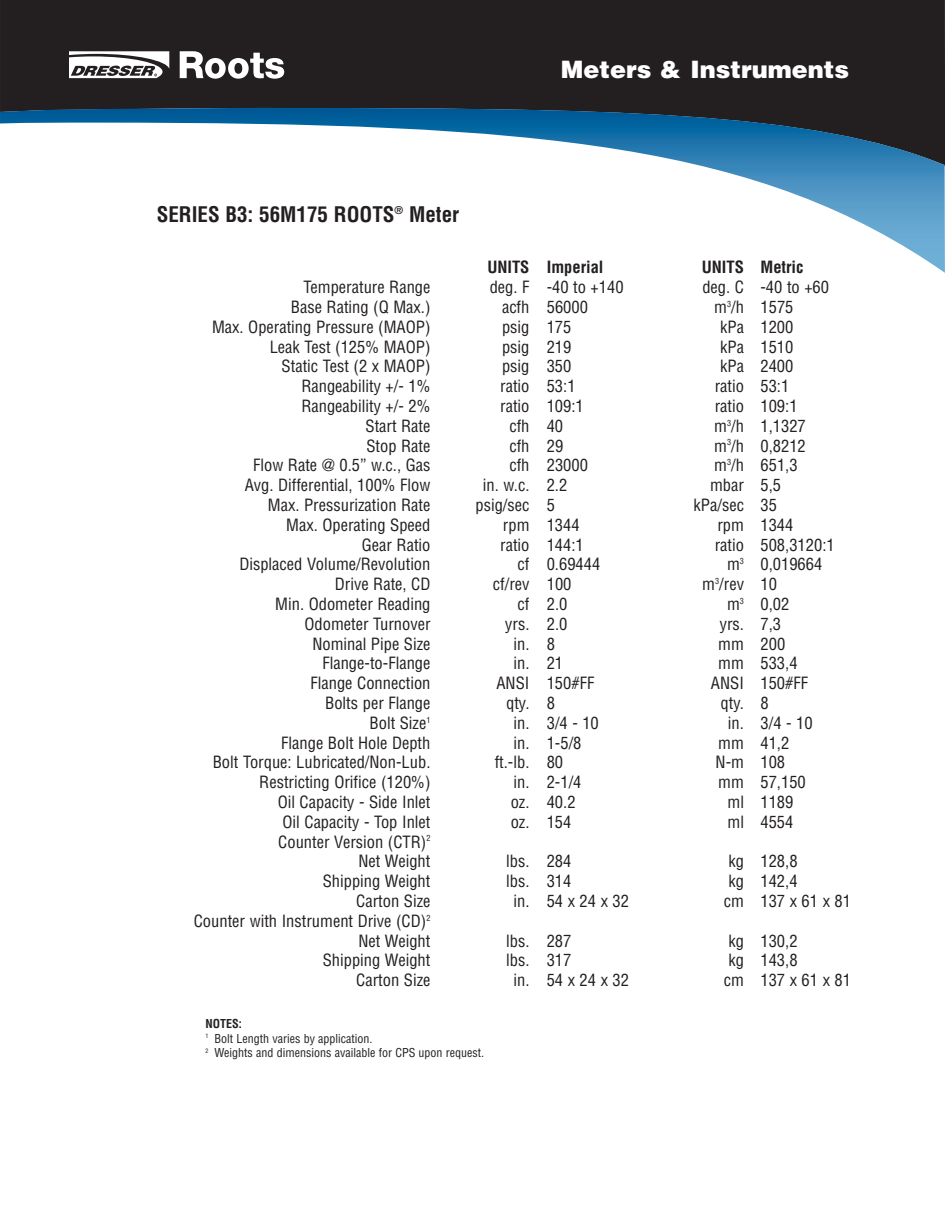
<style>
.page{position:relative;width:945px;height:1215px;background:#fff}
.page>*{position:absolute;margin:0;border:0;box-sizing:border-box;transform-origin:0 0}
.t1{font:900 24px "Helvetica";color:#fff}
.t2{font:700 condensed 21px "Helvetica";color:#231f20}
.t3{font:condensed 16.5px/19.8px "Helvetica";color:#231f20;text-align:right}
.t4{font:700 condensed 16.5px "Helvetica";color:#231f20}
.t5{font:condensed 12px/14.4px "Helvetica";color:#231f20}
.s1{font-weight:700}
</style>
<div class="page">
<div style="left:0;top:0;width:945px;height:108px;background:#231f20"></div>
<svg style="left:0;top:108px;width:945px;height:165px"></svg>
<svg style="left:180px;top:51px;width:104px;height:28px"></svg>
<svg style="left:69px;top:51px;width:100px;height:27px"></svg>
<h1 class="t1" style="left:561px;top:56px;width:290px">Meters &amp; Instruments</h1>
<p class="t2" style="left:157px;top:202px;width:304px">SERIES B3: 56M175 ROOTS<sup>®</sup> Meter</p>
<p class="t4" style="left:487px;top:258px;width:118px">UNITS Imperial</p>
<p class="t4" style="left:702px;top:258px;width:103px">UNITS Metric</p>
<p class="t3" style="left:304px;top:278px;width:128px">Temperature Range</p>
<p class="t3" style="left:490px;top:278px;width:135px">deg. F -40 to +140</p>
<p class="t3" style="left:702px;top:278px;width:128px">deg. C -40 to +60</p>
<p class="t3" style="left:291px;top:297px;width:141px">Base Rating (Q Max.)</p>
<p class="t3" style="left:502px;top:297px;width:87px">acfh 56000</p>
<p class="t3" style="left:714px;top:297px;width:81px">m<sup>3</sup>/h 1575</p>
<p class="t3" style="left:212px;top:317px;width:220px">Max. Operating Pressure (MAOP)</p>
<p class="t3" style="left:502px;top:317px;width:71px">psig 175</p>
<p class="t3" style="left:720px;top:317px;width:75px">kPa 1200</p>
<p class="t3" style="left:270px;top:337px;width:162px">Leak Test (125% MAOP)</p>
<p class="t3" style="left:502px;top:337px;width:71px">psig 219</p>
<p class="t3" style="left:720px;top:337px;width:75px">kPa 1510</p>
<p class="t3" style="left:282px;top:357px;width:150px">Static Test (2 x MAOP)</p>
<p class="t3" style="left:502px;top:357px;width:71px">psig 350</p>
<p class="t3" style="left:720px;top:357px;width:75px">kPa 2400</p>
<p class="t3" style="left:301px;top:377px;width:131px">Rangeability +/- 1%</p>
<p class="t3" style="left:500px;top:377px;width:77px">ratio 53:1</p>
<p class="t3" style="left:715px;top:377px;width:76px">ratio 53:1</p>
<p class="t3" style="left:301px;top:396px;width:131px">Rangeability +/- 2%</p>
<p class="t3" style="left:500px;top:396px;width:85px">ratio 109:1</p>
<p class="t3" style="left:715px;top:396px;width:84px">ratio 109:1</p>
<p class="t3" style="left:365px;top:416px;width:67px">Start Rate</p>
<p class="t3" style="left:509px;top:416px;width:55px">cfh 40</p>
<p class="t3" style="left:714px;top:416px;width:93px">m<sup>3</sup>/h 1,1327</p>
<p class="t3" style="left:366px;top:436px;width:66px">Stop Rate</p>
<p class="t3" style="left:509px;top:436px;width:55px">cfh 29</p>
<p class="t3" style="left:714px;top:436px;width:93px">m<sup>3</sup>/h 0,8212</p>
<p class="t3" style="left:253px;top:456px;width:179px">Flow Rate @ 0.5” w.c., Gas</p>
<p class="t3" style="left:509px;top:456px;width:80px">cfh 23000</p>
<p class="t3" style="left:714px;top:456px;width:85px">m<sup>3</sup>/h 651,3</p>
<p class="t3" style="left:245px;top:476px;width:187px">Avg. Differential, 100% Flow</p>
<p class="t3" style="left:483px;top:476px;width:86px">in. w.c. 2.2</p>
<p class="t3" style="left:710px;top:476px;width:73px">mbar 5,5</p>
<p class="t3" style="left:268px;top:495px;width:164px">Max. Pressurization Rate</p>
<p class="t3" style="left:475px;top:495px;width:81px">psig/sec 5</p>
<p class="t3" style="left:694px;top:495px;width:85px">kPa/sec 35</p>
<p class="t3" style="left:286px;top:515px;width:146px">Max. Operating Speed</p>
<p class="t3" style="left:503px;top:515px;width:78px">rpm 1344</p>
<p class="t3" style="left:717px;top:515px;width:78px">rpm 1344</p>
<p class="t3" style="left:362px;top:535px;width:70px">Gear Ratio</p>
<p class="t3" style="left:500px;top:535px;width:85px">ratio 144:1</p>
<p class="t3" style="left:715px;top:535px;width:122px">ratio 508,3120:1</p>
<p class="t3" style="left:239px;top:555px;width:193px">Displaced Volume/Revolution</p>
<p class="t3" style="left:518px;top:555px;width:84px">cf 0.69444</p>
<p class="t3" style="left:727px;top:555px;width:97px">m<sup>3</sup> 0,019664</p>
<p class="t3" style="left:335px;top:575px;width:97px">Drive Rate, CD</p>
<p class="t3" style="left:493px;top:575px;width:80px">cf/rev 100</p>
<p class="t3" style="left:702px;top:575px;width:76px">m<sup>3</sup>/rev 10</p>
<p class="t3" style="left:275px;top:594px;width:157px">Min. Odometer Reading</p>
<p class="t3" style="left:518px;top:594px;width:51px">cf 2.0</p>
<p class="t3" style="left:727px;top:594px;width:64px">m<sup>3</sup> 0,02</p>
<p class="t3" style="left:304px;top:614px;width:128px">Odometer Turnover</p>
<p class="t3" style="left:505px;top:614px;width:64px">yrs. 2.0</p>
<p class="t3" style="left:720px;top:614px;width:63px">yrs. 7,3</p>
<p class="t3" style="left:312px;top:634px;width:120px">Nominal Pipe Size</p>
<p class="t3" style="left:513px;top:634px;width:43px">in. 8</p>
<p class="t3" style="left:718px;top:634px;width:68px">mm 200</p>
<p class="t3" style="left:322px;top:654px;width:110px">Flange-to-Flange</p>
<p class="t3" style="left:513px;top:654px;width:51px">in. 21</p>
<p class="t3" style="left:718px;top:654px;width:81px">mm 533,4</p>
<p class="t3" style="left:311px;top:674px;width:121px">Flange Connection</p>
<p class="t3" style="left:496px;top:674px;width:99px">ANSI 150#FF</p>
<p class="t3" style="left:711px;top:674px;width:99px">ANSI 150#FF</p>
<p class="t3" style="left:325px;top:693px;width:107px">Bolts per Flange</p>
<p class="t3" style="left:506px;top:693px;width:50px">qty. 8</p>
<p class="t3" style="left:721px;top:693px;width:50px">qty. 8</p>
<p class="t3" style="left:370px;top:713px;width:62px">Bolt Size<sup>1</sup></p>
<p class="t3" style="left:513px;top:713px;width:87px">in. 3/4 - 10</p>
<p class="t3" style="left:728px;top:713px;width:86px">in. 3/4 - 10</p>
<p class="t3" style="left:281px;top:733px;width:151px">Flange Bolt Hole Depth</p>
<p class="t3" style="left:513px;top:733px;width:70px">in. 1-5/8</p>
<p class="t3" style="left:718px;top:733px;width:73px">mm 41,2</p>
<p class="t3" style="left:213px;top:753px;width:219px">Bolt Torque: Lubricated/Non-Lub.</p>
<p class="t3" style="left:495px;top:753px;width:70px">ft.-lb. 80</p>
<p class="t3" style="left:716px;top:753px;width:71px">N-m 108</p>
<p class="t3" style="left:259px;top:773px;width:173px">Restricting Orifice (120%)</p>
<p class="t3" style="left:513px;top:773px;width:70px">in. 2-1/4</p>
<p class="t3" style="left:718px;top:773px;width:89px">mm 57,150</p>
<p class="t3" style="left:278px;top:792px;width:154px">Oil Capacity - Side Inlet</p>
<p class="t3" style="left:511px;top:792px;width:66px">oz. 40.2</p>
<p class="t3" style="left:728px;top:792px;width:67px">ml 1189</p>
<p class="t3" style="left:283px;top:812px;width:149px">Oil Capacity - Top Inlet</p>
<p class="t3" style="left:511px;top:812px;width:62px">oz. 154</p>
<p class="t3" style="left:728px;top:812px;width:67px">ml 4554</p>
<p class="t3" style="left:278px;top:832px;width:154px">Counter Version (CTR)<sup>2<br></sup>Net Weight</p>
<p class="t3" style="left:506px;top:852px;width:67px">lbs. 284</p>
<p class="t3" style="left:728px;top:852px;width:71px">kg 128,8</p>
<p class="t3" style="left:323px;top:872px;width:109px">Shipping Weight</p>
<p class="t3" style="left:506px;top:872px;width:67px">lbs. 314</p>
<p class="t3" style="left:728px;top:872px;width:71px">kg 142,4</p>
<p class="t3" style="left:356px;top:891px;width:76px">Carton Size</p>
<p class="t3" style="left:513px;top:891px;width:117px">in. 54 x 24 x 32</p>
<p class="t3" style="left:724px;top:891px;width:129px">cm 137 x 61 x 81</p>
<p class="t3" style="left:194px;top:911px;width:238px">Counter with Instrument Drive (CD)<sup>2<br></sup>Net Weight</p>
<p class="t3" style="left:506px;top:931px;width:67px">lbs. 287</p>
<p class="t3" style="left:728px;top:931px;width:71px">kg 130,2</p>
<p class="t3" style="left:323px;top:951px;width:109px">Shipping Weight</p>
<p class="t3" style="left:506px;top:951px;width:67px">lbs. 317</p>
<p class="t3" style="left:728px;top:951px;width:71px">kg 143,8</p>
<p class="t3" style="left:356px;top:971px;width:76px">Carton Size</p>
<p class="t3" style="left:513px;top:971px;width:117px">in. 54 x 24 x 32</p>
<p class="t3" style="left:724px;top:971px;width:129px">cm 137 x 61 x 81</p>
<p class="t5" style="left:206px;top:1017px;width:280px"><span class="s1">NOTES:<br></span><sup>1</sup> Bolt Length varies by application.<br><sup>2</sup> Weights and dimensions available for CPS upon request.</p>
</div>
